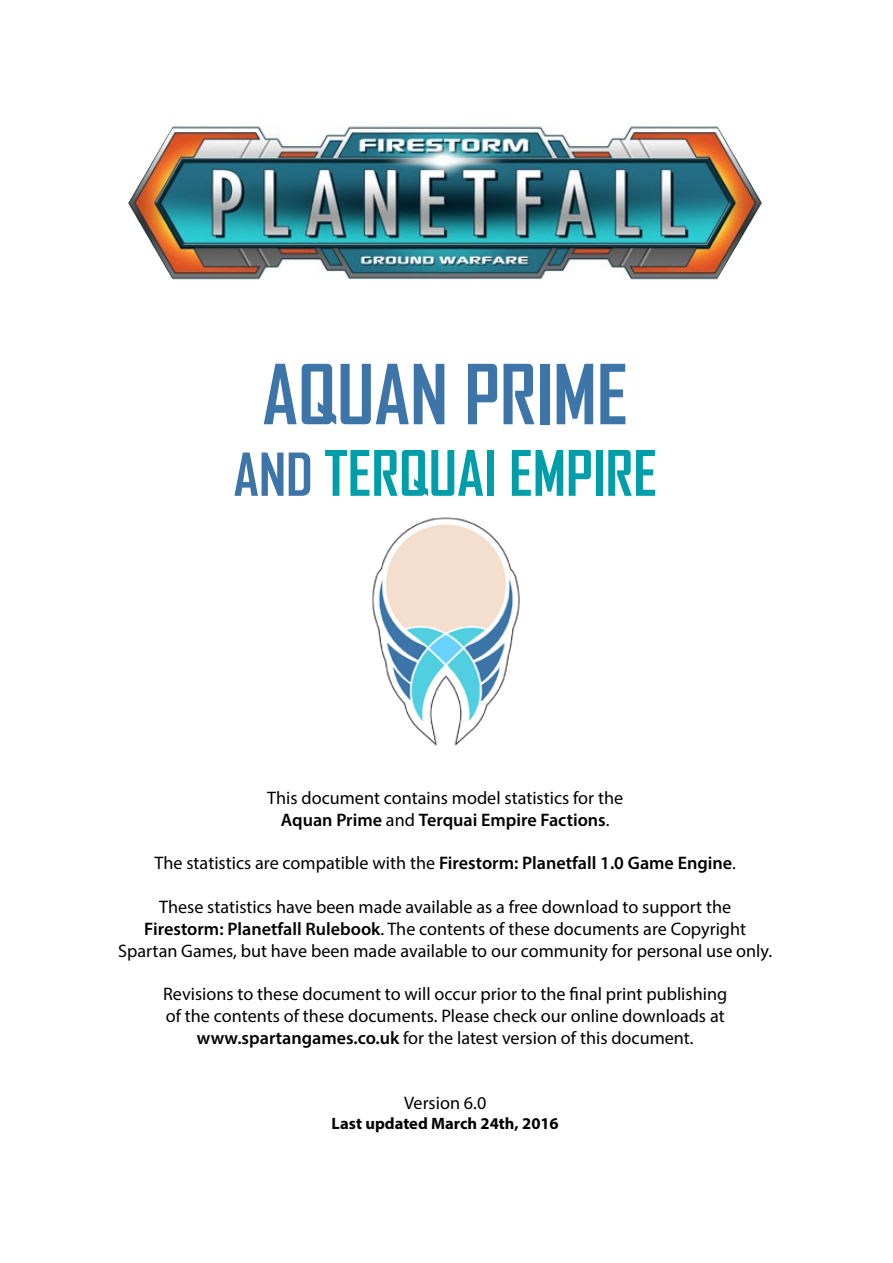
<style>
.page{position:relative;width:893px;height:1263px;background:#fff}
.page>*{position:absolute;margin:0;border:0;box-sizing:border-box;transform-origin:0 0}
.t1{font:700 79.05px "Agency FB";color:#3d75a8}
.t2{font:700 60px "Agency FB";color:#009ea8}
.t3{font:18.15px/21.8px "Myriad Pro";color:#000;text-align:center}
.t4{font:700 16.5px "Myriad Pro";color:#000}
.s1{font-size:56.55px;color:#3d75a8}
.s2{font-weight:600}
</style>
<div class="page">
<img style="left:128px;top:125px;width:634px;height:155px">
<img style="left:372px;top:517px;width:148px;height:229px">
<h1 class="t1" style="left:262px;top:345px;width:367px">AQUAN PRIME</h1>
<h2 class="t2" style="left:233px;top:436px;width:425px"><span class="s1">AND</span> TERQUAI EMPIRE</h2>
<p class="t3" style="left:267px;top:787px;width:357px">This document contains model statistics for the<br><span class="s2">Aquan Prime</span> and <span class="s2">Terquai Empire Factions</span>.</p>
<p class="t3" style="left:155px;top:852px;width:583px">The statistics are compatible with the <span class="s2">Firestorm: Planetfall 1.0 Game Engine</span>.</p>
<p class="t3" style="left:118px;top:896px;width:655px">These statistics have been made available as a free download to support the<br><span class="s2">Firestorm: Planetfall Rulebook</span>. The contents of these documents are Copyright<br>Spartan Games, but have been made available to our community for personal use only.</p>
<p class="t3" style="left:163px;top:983px;width:566px">Revisions to these document to will occur prior to the final print publishing of the contents of these documents. Please check our online downloads at <span class="s2">www.spartangames.co.uk</span> for the latest version of this document.</p>
<p class="t3" style="left:404px;top:1092px;width:84px">Version 6.0</p>
<p class="t4" style="left:332px;top:1112px;width:229px">Last updated March 24th, 2016</p>
</div>
